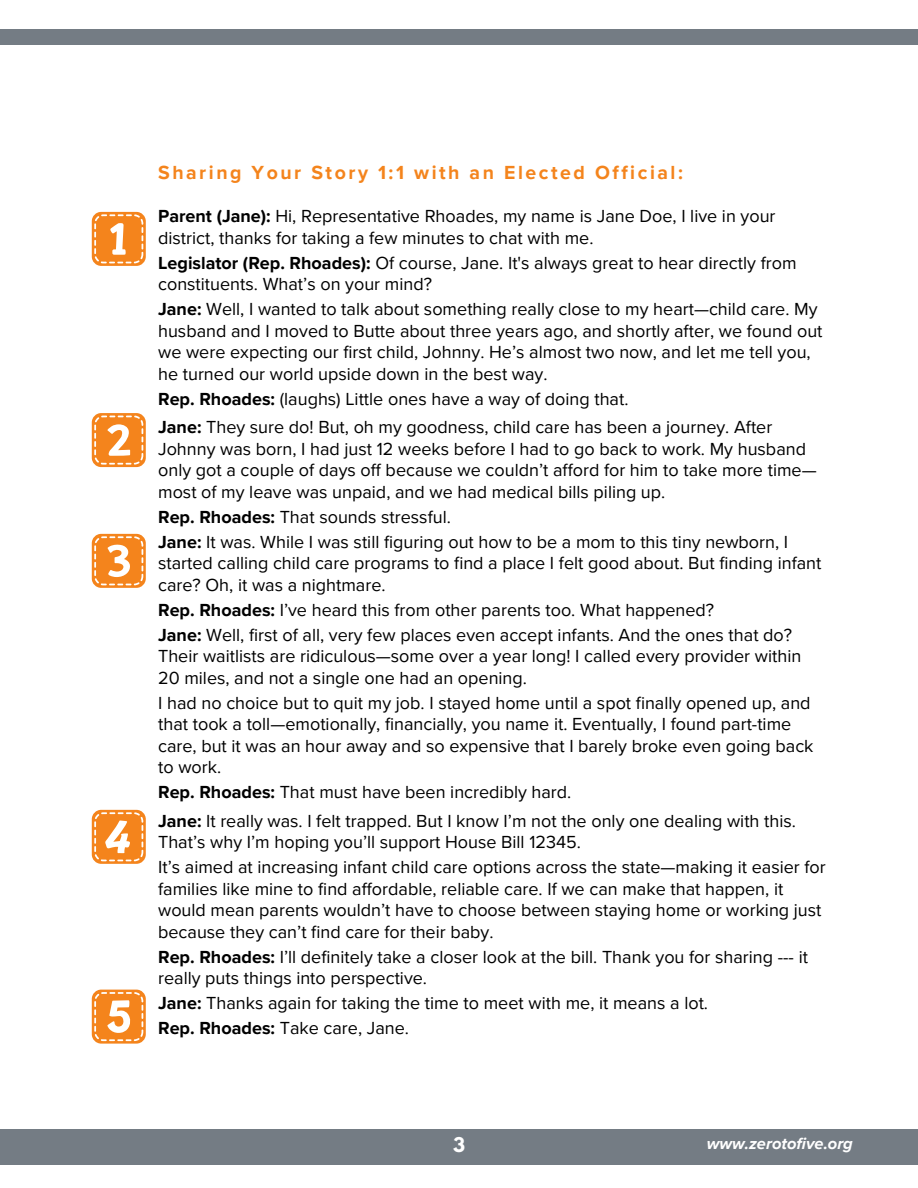
<style>
.page{position:relative;width:918px;height:1188px;background:#fff}
.page>*{position:absolute;margin:0;border:0;box-sizing:border-box;transform-origin:0 0}
.t1{font:700 19.5px "Proxima Nova";letter-spacing:.13em;color:#f4841c}
.t2{font:18px/21.5px "Proxima Nova";color:#000}
.t3{font:700 18px "League Spartan";color:#fff}
.t4{font:italic 700 16.5px "Proxima Nova";color:#fff}
.s1{font-weight:700}
</style>
<div class="page">
<div style="left:0;top:29px;width:918px;height:15px;background:#747c84"></div>
<div style="left:0;top:1130px;width:918px;height:35px;background:#747c84"></div>
<svg style="left:92px;top:212px;width:54px;height:54px"></svg>
<svg style="left:94px;top:214px;width:49px;height:49px;background:#f69b48"></svg>
<svg style="left:92px;top:413px;width:54px;height:54px"></svg>
<svg style="left:94px;top:416px;width:49px;height:49px"></svg>
<svg style="left:92px;top:534px;width:54px;height:54px"></svg>
<svg style="left:94px;top:536px;width:49px;height:49px"></svg>
<svg style="left:92px;top:810px;width:54px;height:54px"></svg>
<svg style="left:94px;top:812px;width:49px;height:49px"></svg>
<svg style="left:92px;top:990px;width:54px;height:54px"></svg>
<svg style="left:94px;top:992px;width:49px;height:49px"></svg>
<p class="t1" style="left:158px;top:161px;width:526px">Sharing Your Story 1:1 with an Elected Official:</p>
<p class="t2" style="left:158px;top:206px;width:619px"><span class="s1">Parent (Jane):</span> Hi, Representative Rhoades, my name is Jane Doe, I live in your district, thanks for taking a few minutes to chat with me.</p>
<p class="t2" style="left:158px;top:252px;width:640px"><span class="s1">Legislator (Rep. Rhoades):</span> Of course, Jane. It's always great to hear directly from constituents. What’s on your mind?</p>
<p class="t2" style="left:158px;top:299px;width:666px"><span class="s1">Jane:</span> Well, I wanted to talk about something really close to my heart—child care. My husband and I moved to Butte about three years ago, and shortly after, we found out we were expecting our first child, Johnny. He’s almost two now, and let me tell you, he turned our world upside down in the best way.</p>
<p class="t2" style="left:158px;top:388px;width:472px"><span class="s1">Rep. Rhoades:</span> (laughs) Little ones have a way of doing that.</p>
<h1 class="t2" style="left:158px;top:417px;width:660px"><span class="s1">Jane:</span> They sure do! But, oh my goodness, child care has been a journey. After Johnny was born, I had just 12 weeks before I had to go back to work. My husband only got a couple of days off because we couldn’t afford for him to take more time— most of my leave was unpaid, and we had medical bills piling up.</h1>
<h2 class="t2" style="left:158px;top:506px;width:294px"><span class="s1">Rep. Rhoades:</span> That sounds stressful.</h2>
<h2 class="t2" style="left:158px;top:531px;width:665px"><span class="s1">Jane:</span> It was. While I was still figuring out how to be a mom to this tiny newborn, I started calling child care programs to find a place I felt good about. But finding infant care? Oh, it was a nightmare.</h2>
<h2 class="t2" style="left:158px;top:599px;width:558px"><span class="s1">Rep. Rhoades:</span> I’ve heard this from other parents too. What happened?</h2>
<h2 class="t2" style="left:158px;top:624px;width:645px"><span class="s1">Jane:</span> Well, first of all, very few places even accept infants. And the ones that do?<br>Their waitlists are ridiculous—some over a year long! I called every provider within<br>20 miles, and not a single one had an opening.</h2>
<h2 class="t2" style="left:158px;top:692px;width:657px">I had no choice but to quit my job. I stayed home until a spot finally opened up, and that took a toll—emotionally, financially, you name it. Eventually, I found part-time care, but it was an hour away and so expensive that I barely broke even going back to work.</h2>
<h2 class="t2" style="left:158px;top:782px;width:415px"><span class="s1">Rep. Rhoades:</span> That must have been incredibly hard.</h2>
<h2 class="t2" style="left:158px;top:810px;width:639px"><span class="s1">Jane:</span> It really was. I felt trapped. But I know I’m not the only one dealing with this.<br>That’s why I’m hoping you’ll support House Bill 12345.</h2>
<h2 class="t2" style="left:158px;top:857px;width:669px">It’s aimed at increasing infant child care options across the state—making it easier for families like mine to find affordable, reliable care. If we can make that happen, it would mean parents wouldn’t have to choose between staying home or working just because they can’t find care for their baby.</h2>
<h2 class="t2" style="left:158px;top:946px;width:651px"><span class="s1">Rep. Rhoades:</span> I’ll definitely take a closer look at the bill. Thank you for sharing --- it really puts things into perspective.</h2>
<h2 class="t2" style="left:158px;top:993px;width:551px"><span class="s1">Jane:</span> Thanks again for taking the time to meet with me, it means a lot.</h2>
<h2 class="t2" style="left:158px;top:1018px;width:252px"><span class="s1">Rep. Rhoades:</span> Take care, Jane.</h2>
<h2 class="t3" style="left:453px;top:1136px;width:13px">3</h2>
<h2 class="t4" style="left:707px;top:1134px;width:148px">www.zerotofive.org</h2>
</div>
